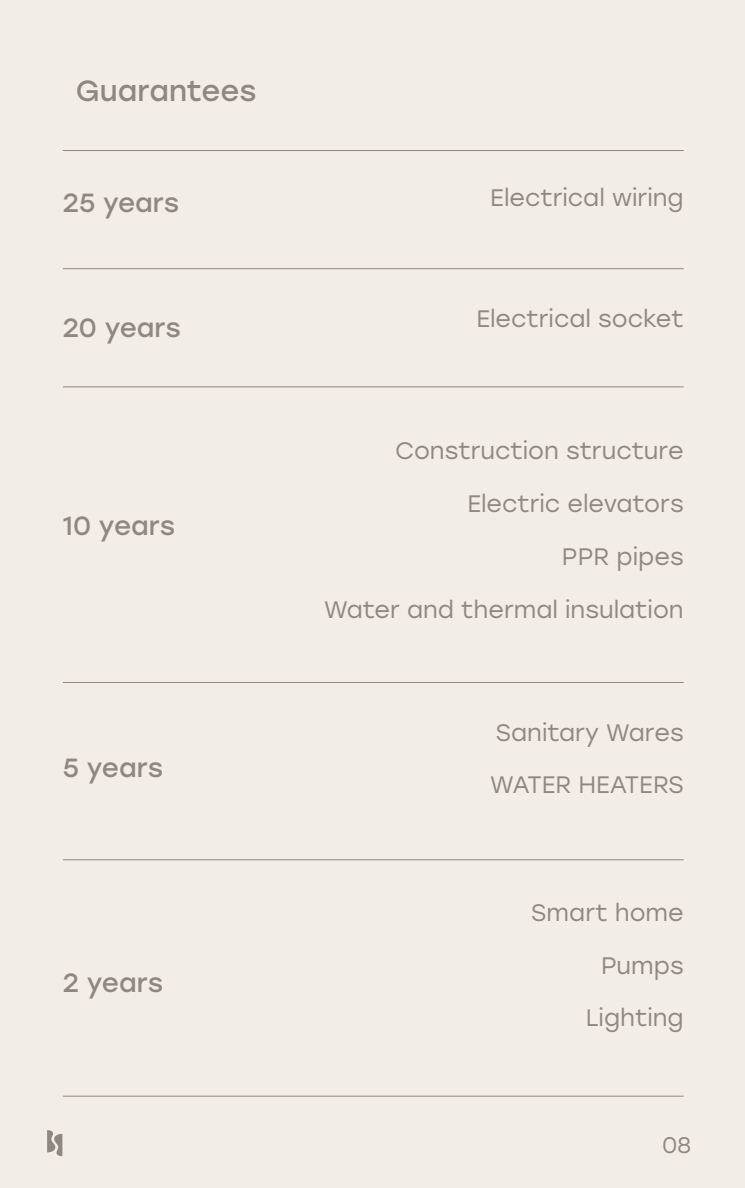
<style>
.page{position:relative;width:745px;height:1188px;background:#fff}
.page>*{position:absolute;margin:0;border:0;box-sizing:border-box;transform-origin:0 0}
.t1{font:29.12px "Stolzl";color:#8f8881}
.t2{font:26.25px "Stolzl";color:#8f8881}
.t3{font:23.75px "Stolzl";color:#8f8881}
.t4{font:22.5px "Stolzl";color:#8f8881}
</style>
<div class="page">
<div style="left:0;top:0;width:744px;height:1187px;background:#f3ede7"></div>
<hr style="left:63px;top:268px;width:620px;height:1px;background:#8f8881">
<hr style="left:63px;top:150px;width:620px;height:1px;background:#8f8881">
<hr style="left:63px;top:386px;width:620px;height:1px;background:#8f8881">
<hr style="left:63px;top:681px;width:620px;height:1px;background:#8f8881">
<hr style="left:63px;top:859px;width:620px;height:1px;background:#8f8881">
<hr style="left:63px;top:1095px;width:620px;height:1px;background:#8f8881">
<svg style="left:47px;top:1130px;width:15px;height:25px"></svg>
<p class="t1" style="left:76px;top:70px;width:182px">Guarantees</p>
<p class="t2" style="left:63px;top:184px;width:118px">25 years</p>
<p class="t2" style="left:63px;top:309px;width:119px">20 years</p>
<p class="t2" style="left:63px;top:506px;width:114px">10 years</p>
<p class="t2" style="left:63px;top:749px;width:102px">5 years</p>
<p class="t2" style="left:63px;top:964px;width:102px">2 years</p>
<p class="t3" style="left:490px;top:181px;width:195px">Electrical wiring</p>
<p class="t3" style="left:476px;top:302px;width:209px">Electrical socket</p>
<p class="t3" style="left:395px;top:434px;width:290px">Construction structure</p>
<p class="t3" style="left:467px;top:487px;width:218px">Electric elevators</p>
<p class="t3" style="left:561px;top:540px;width:123px">PPR pipes</p>
<p class="t3" style="left:324px;top:593px;width:361px">Water and thermal insulation</p>
<p class="t3" style="left:495px;top:715px;width:189px">Sanitary Wares</p>
<p class="t3" style="left:489px;top:768px;width:195px">WATER HEATERS</p>
<p class="t3" style="left:530px;top:895px;width:154px">Smart home</p>
<p class="t3" style="left:600px;top:948px;width:84px">Pumps</p>
<p class="t3" style="left:585px;top:1001px;width:99px">Lighting</p>
<p class="t4" style="left:661px;top:1128px;width:30px">08</p>
</div>
